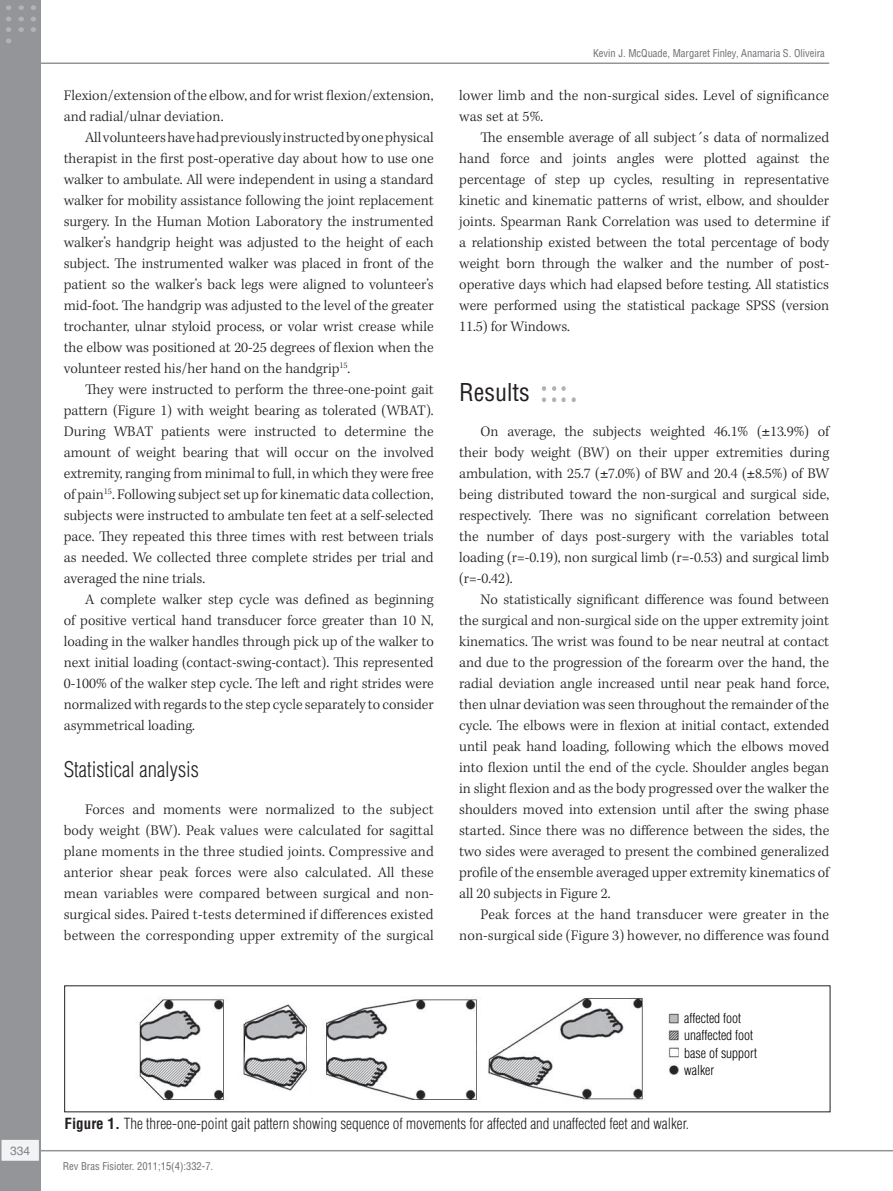
<style>
.page{position:relative;width:893px;height:1191px;background:#fff}
.page>*{position:absolute;margin:0;border:0;box-sizing:border-box;transform-origin:0 0}
.z04_0_Sub1{font:condensed 24px "Helvetica LT Std";color:#231f20}
.z04_1_Sub2{font:300 condensed 21px "Helvetica LT Std";color:#231f20}
.z05_0_texto_txt{font:300 15px/21px "Kepler Std";color:#231f20;text-align:justify}
.z07_0_tabela-img_tit{font:300 condensed 15px "Helvetica LT Std";color:#231f20}
.t1{font:300 condensed 13.5px/16.4px "Helvetica LT Std";color:#000}
.t2{font:12px "Helvetica LT Std";color:#808285}
.z06_2_cabecalho{font:condensed 10.5px "Helvetica LT Std";color:#6c6d70}
.s1{font-weight:700}
</style>
<div class="page">
<svg style="left:572px;top:397px;width:4px;height:5px"></svg>
<svg style="left:552px;top:397px;width:14px;height:5px"></svg>
<svg style="left:542px;top:397px;width:4px;height:5px"></svg>
<svg style="left:552px;top:386px;width:14px;height:5px"></svg>
<svg style="left:542px;top:386px;width:4px;height:5px"></svg>
<img style="left:139px;top:997px;width:540px;height:104px">
<hr style="left:14px;top:1150px;width:879px;height:1px;background:#939598">
<hr style="left:13px;top:62px;width:816px;height:2px;background:#939598">
<div style="left:0;top:0;width:40px;height:1191px;background:#939598"></div>
<div style="left:1px;top:1139px;width:39px;height:22px;background:#f2f3f4"></div>
<div style="left:0;top:1138px;width:40px;height:24px;border:2px solid #939598"></div>
<svg style="left:6px;top:39px;width:5px;height:4px"></svg>
<svg style="left:6px;top:27px;width:5px;height:5px"></svg>
<svg style="left:6px;top:17px;width:5px;height:4px"></svg>
<svg style="left:6px;top:5px;width:5px;height:5px"></svg>
<svg style="left:19px;top:27px;width:5px;height:5px"></svg>
<svg style="left:19px;top:17px;width:5px;height:4px"></svg>
<svg style="left:19px;top:5px;width:5px;height:5px"></svg>
<svg style="left:31px;top:27px;width:5px;height:5px"></svg>
<svg style="left:31px;top:17px;width:5px;height:4px"></svg>
<svg style="left:31px;top:5px;width:5px;height:5px"></svg>
<p class="t2" style="left:10px;top:1143px;width:22px">334</p>
<p class="z05_0_texto_txt" style="left:64px;top:85px;width:371px">Flexion/extension of the elbow, and for wrist flexion/extension, and radial/ulnar deviation.</p>
<p class="z05_0_texto_txt" style="left:64px;top:127px;width:371px;text-indent:21px">All volunteers have had previously instructed by one physical therapist in the first post-operative day about how to use one walker to ambulate. All were independent in using a standard walker for mobility assistance following the joint replacement surgery. In the Human Motion Laboratory the instrumented walker’s handgrip height was adjusted to the height of each subject. The instrumented walker was placed in front of the patient so the walker’s back legs were aligned to volunteer’s mid-foot. The handgrip was adjusted to the level of the greater trochanter, ulnar styloid process, or volar wrist crease while the elbow was positioned at 20-25 degrees of flexion when the volunteer rested his/her hand on the handgrip<sup>15</sup>.</p>
<p class="z05_0_texto_txt" style="left:64px;top:379px;width:371px;text-indent:21px">They were instructed to perform the three-one-point gait pattern (Figure 1) with weight bearing as tolerated (WBAT).<br>During WBAT patients were instructed to determine the amount of weight bearing that will occur on the involved extremity, ranging from minimal to full, in which they were free of pain<sup>15</sup>. Following subject set up for kinematic data collection, subjects were instructed to ambulate ten feet at a self-selected pace. They repeated this three times with rest between trials as needed. We collected three complete strides per trial and averaged the nine trials.</p>
<p class="z05_0_texto_txt" style="left:64px;top:589px;width:371px;text-indent:21px">A complete walker step cycle was defined as beginning of positive vertical hand transducer force greater than 10 N, loading in the walker handles through pick up of the walker to next initial loading (contact-swing-contact). This represented 0-100% of the walker step cycle. The left and right strides were normalized with regards to the step cycle separately to consider asymmetrical loading.</p>
<p class="z04_1_Sub2" style="left:64px;top:756px;width:137px">Statistical analysis</p>
<p class="z05_0_texto_txt" style="left:64px;top:799px;width:371px;text-indent:21px">Forces and moments were normalized to the subject body weight (BW). Peak values were calculated for sagittal plane moments in the three studied joints. Compressive and anterior shear peak forces were also calculated. All these mean variables were compared between surgical and non&shy;surgical sides. Paired t-tests determined if differences existed between the corresponding upper extremity of the surgical</p>
<p class="z06_2_cabecalho" style="left:593px;top:46px;width:233px">Kevin J. Mcquade, Margaret Finley, Anamaria S. Oliveira</p>
<p class="z05_0_texto_txt" style="left:459px;top:85px;width:371px">lower limb and the non-surgical sides. Level of significance was set at 5%.</p>
<p class="z05_0_texto_txt" style="left:459px;top:127px;width:371px;text-indent:21px">The ensemble average of all subject´s data of normalized hand force and joints angles were plotted against the percentage of step up cycles, resulting in representative kinetic and kinematic patterns of wrist, elbow, and shoulder joints. Spearman Rank Correlation was used to determine if a relationship existed between the total percentage of body weight born through the walker and the number of post&shy;operative days which had elapsed before testing. All statistics were performed using the statistical package SPSS (version 11.5) for Windows.</p>
<p class="z04_0_Sub1" style="left:459px;top:377px;width:72px">Results</p>
<p class="z05_0_texto_txt" style="left:459px;top:421px;width:371px;text-indent:21px">On average, the subjects weighted 46.1% ( 13.9%) of their body weight (BW) on their upper extremities during ambulation, with 25.7 ( 7.0%) of BW and 20.4 ( 8.5%) of BW being distributed toward the non-surgical and surgical side, respectively. There was no significant correlation between the number of days post-surgery with the variables total loading (r=-0.19), non surgical limb (r=-0.53) and surgical limb (r=-0.42).</p>
<p class="z05_0_texto_txt" style="left:459px;top:589px;width:371px;text-indent:21px">No statistically significant difference was found between the surgical and non-surgical side on the upper extremity joint kinematics. The wrist was found to be near neutral at contact and due to the progression of the forearm over the hand, the radial deviation angle increased until near peak hand force, then ulnar deviation was seen throughout the remainder of the cycle. The elbows were in flexion at initial contact, extended until peak hand loading, following which the elbows moved into flexion until the end of the cycle. Shoulder angles began in slight flexion and as the body progressed over the walker the shoulders moved into extension until after the swing phase started. Since there was no difference between the sides, the two sides were averaged to present the combined generalized profile of the ensemble averaged upper extremity kinematics of all 20 subjects in Figure 2.</p>
<p class="z05_0_texto_txt" style="left:459px;top:904px;width:371px;text-align:right">Peak forces at the hand transducer were greater in the non-surgical side (Figure 3) however, no difference was found</p>
<p class="t1" style="left:684px;top:1010px;width:70px">affected foot unaffected foot</p>
<p class="t1" style="left:684px;top:1044px;width:74px">base of support walker</p>
<p class="z07_0_tabela-img_tit" style="left:65px;top:1114px;width:626px"><span class="s1">Figure 1.</span> The three-one-point gait pattern showing sequence of movements for affected and unaffected feet and walker.</p>
<p class="z06_2_cabecalho" style="left:63px;top:1160px;width:152px">Rev Bras Fisioter. 2011;15(4):332-7.</p>
</div>
